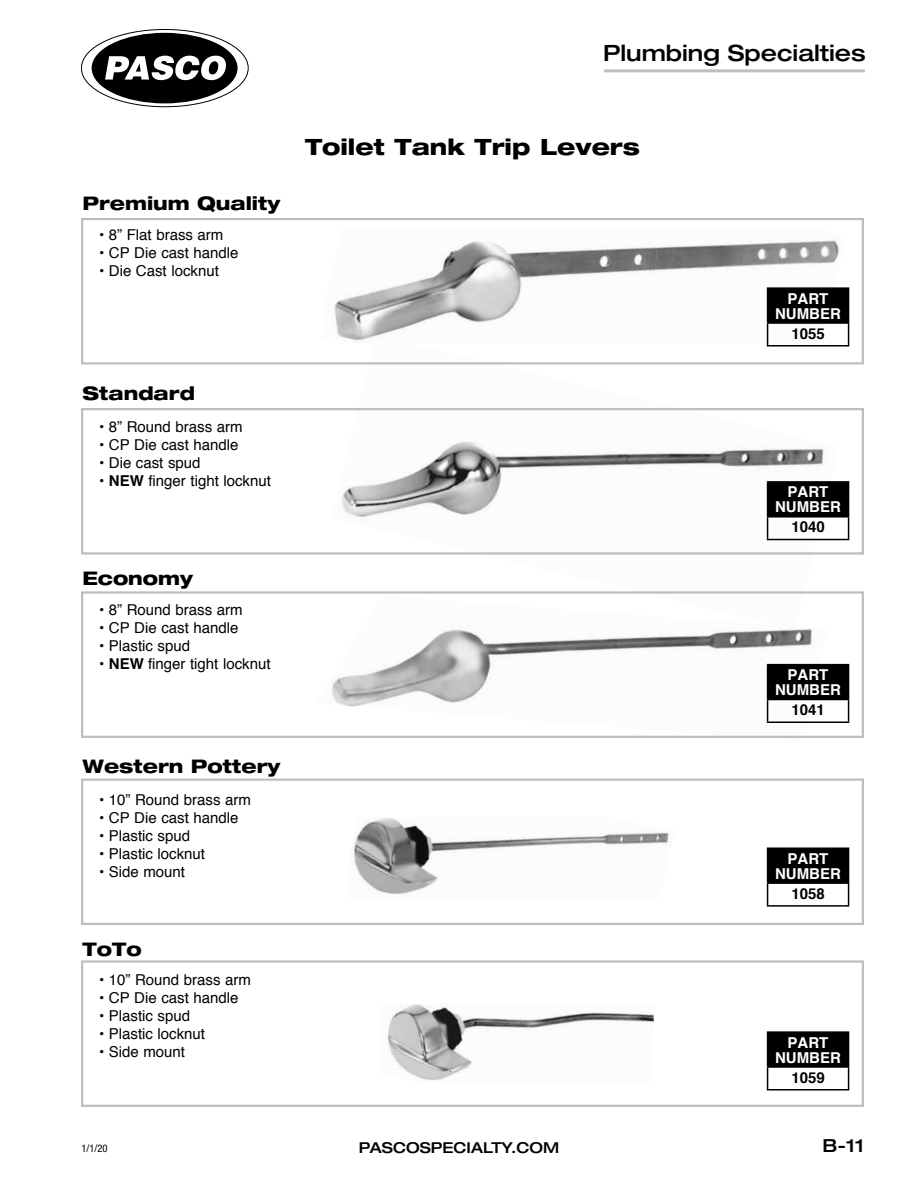
<style>
.page{position:relative;width:918px;height:1188px;background:#fff}
.page>*{position:absolute;margin:0;border:0;box-sizing:border-box;transform-origin:0 0}
.t1{font:800 expanded 22.5px "Helvetica Neue";color:#000}
.t2{font:500 expanded 22.5px "Helvetica Neue";color:#000}
.t3{font:800 expanded 18.75px "Helvetica Neue";color:#000}
.t4{font:500 expanded 18px "Helvetica Neue";color:#000}
.t5{font:15px "Helvetica";color:#000}
.t6{font:700 15px/15px "Helvetica";color:#fff;text-align:center}
.t7{font:700 15px "Helvetica";color:#000}
.t8{font:500 expanded 15px "Helvetica Neue";color:#000}
.t9{font:condensed 10.5px "Helvetica Neue";color:#000}
.s1{font-weight:700}
</style>
<div class="page">
<hr style="left:604px;top:69px;width:261px;height:3px;background:#bcbec0">
<svg style="left:81px;top:29px;width:167px;height:78px"></svg>
<div style="left:92px;top:33px;width:146px;height:70px;background:#000;border-radius:50%"></div>
<svg style="left:105px;top:56px;width:121px;height:24px"></svg>
<img style="left:332px;top:344px;width:507px;height:197px">
<img style="left:332px;top:628px;width:495px;height:95px">
<img style="left:353px;top:818px;width:316px;height:77px">
<div style="left:81px;top:218px;width:783px;height:146px;border:2px solid #bcbec0"></div>
<div style="left:81px;top:408px;width:783px;height:147px;border:2px solid #bcbec0"></div>
<div style="left:81px;top:591px;width:783px;height:147px;border:2px solid #bcbec0"></div>
<div style="left:81px;top:778px;width:783px;height:147px;border:2px solid #bcbec0"></div>
<div style="left:81px;top:960px;width:783px;height:147px;border:2px solid #bcbec0"></div>
<img style="left:334px;top:240px;width:505px;height:104px">
<div style="left:768px;top:288px;width:81px;height:35px;background:#000"></div>
<svg style="left:767px;top:324px;width:1px;height:21px"></svg>
<svg style="left:848px;top:324px;width:1px;height:21px"></svg>
<hr style="left:767px;top:345px;width:82px;height:2px;background:#000">
<hr style="left:767px;top:289px;width:1px;height:33px;background:#000">
<hr style="left:767px;top:287px;width:82px;height:2px;background:#000">
<hr style="left:767px;top:322px;width:82px;height:2px;background:#000">
<div style="left:768px;top:482px;width:81px;height:35px;background:#000"></div>
<svg style="left:767px;top:518px;width:1px;height:21px"></svg>
<svg style="left:848px;top:518px;width:1px;height:21px"></svg>
<hr style="left:767px;top:539px;width:82px;height:1px;background:#000">
<hr style="left:767px;top:483px;width:1px;height:33px;background:#000">
<hr style="left:767px;top:481px;width:82px;height:2px;background:#000">
<hr style="left:767px;top:516px;width:82px;height:2px;background:#000">
<div style="left:768px;top:665px;width:81px;height:35px;background:#000"></div>
<svg style="left:767px;top:700px;width:1px;height:22px"></svg>
<svg style="left:848px;top:700px;width:1px;height:22px"></svg>
<hr style="left:767px;top:722px;width:82px;height:1px;background:#000">
<hr style="left:767px;top:665px;width:1px;height:34px;background:#000">
<hr style="left:767px;top:664px;width:82px;height:1px;background:#000">
<hr style="left:767px;top:699px;width:82px;height:1px;background:#000">
<div style="left:768px;top:848px;width:81px;height:35px;background:#000"></div>
<svg style="left:767px;top:884px;width:1px;height:21px"></svg>
<svg style="left:848px;top:884px;width:1px;height:21px"></svg>
<hr style="left:767px;top:905px;width:82px;height:2px;background:#000">
<hr style="left:767px;top:849px;width:1px;height:33px;background:#000">
<hr style="left:767px;top:848px;width:82px;height:1px;background:#000">
<hr style="left:767px;top:882px;width:82px;height:2px;background:#000">
<img style="left:387px;top:1004px;width:267px;height:77px">
<div style="left:768px;top:1032px;width:81px;height:35px;background:#000"></div>
<svg style="left:767px;top:1068px;width:1px;height:21px"></svg>
<svg style="left:848px;top:1068px;width:1px;height:21px"></svg>
<hr style="left:767px;top:1089px;width:82px;height:1px;background:#000">
<hr style="left:767px;top:1033px;width:1px;height:33px;background:#000">
<hr style="left:767px;top:1031px;width:82px;height:2px;background:#000">
<hr style="left:767px;top:1066px;width:82px;height:2px;background:#000">
<h1 class="t2" style="left:603px;top:39px;width:264px">Plumbing Specialties</h1>
<p class="t3" style="left:82px;top:191px;width:199px">Premium Quality</p>
<p class="t5" style="left:99px;top:223px;width:126px">• 8” Flat brass arm</p>
<p class="t5" style="left:99px;top:241px;width:141px">• CP Die cast handle</p>
<p class="t5" style="left:99px;top:259px;width:121px">• Die Cast locknut</p>
<h1 class="t1" style="left:305px;top:132px;width:336px">Toilet Tank Trip Levers</h1>
<p class="t3" style="left:82px;top:381px;width:114px">Standard</p>
<p class="t5" style="left:99px;top:415px;width:145px">• 8” Round brass arm</p>
<p class="t5" style="left:99px;top:433px;width:141px">• CP Die cast handle</p>
<p class="t5" style="left:99px;top:451px;width:103px">• Die cast spud</p>
<p class="t5" style="left:99px;top:469px;width:173px">• <span class="s1">NEW</span> finger tight locknut</p>
<p class="t3" style="left:82px;top:566px;width:112px">Economy</p>
<p class="t5" style="left:99px;top:598px;width:145px">• 8” Round brass arm</p>
<p class="t5" style="left:99px;top:616px;width:141px">• CP Die cast handle</p>
<p class="t5" style="left:99px;top:634px;width:93px">• Plastic spud</p>
<p class="t5" style="left:99px;top:652px;width:173px">• <span class="s1">NEW</span> finger tight locknut</p>
<p class="t3" style="left:82px;top:754px;width:199px">Western Pottery</p>
<p class="t5" style="left:99px;top:789px;width:153px">• 10” Round brass arm</p>
<p class="t5" style="left:99px;top:807px;width:141px">• CP Die cast handle</p>
<p class="t5" style="left:99px;top:825px;width:93px">• Plastic spud</p>
<p class="t5" style="left:99px;top:843px;width:108px">• Plastic locknut</p>
<p class="t5" style="left:99px;top:861px;width:88px">• Side mount</p>
<p class="t3" style="left:83px;top:937px;width:61px">ToTo</p>
<p class="t6" style="left:775px;top:291px;width:67px">PART<br>NUMBER</p>
<p class="t7" style="left:791px;top:321px;width:35px">1055</p>
<p class="t6" style="left:775px;top:485px;width:67px">PART<br>NUMBER</p>
<p class="t7" style="left:791px;top:515px;width:35px">1040</p>
<p class="t6" style="left:775px;top:668px;width:67px">PART<br>NUMBER</p>
<p class="t7" style="left:791px;top:698px;width:35px">1041</p>
<p class="t6" style="left:775px;top:851px;width:67px">PART<br>NUMBER</p>
<p class="t7" style="left:791px;top:881px;width:35px">1058</p>
<p class="t5" style="left:99px;top:968px;width:153px">• 10” Round brass arm</p>
<p class="t5" style="left:99px;top:986px;width:141px">• CP Die cast handle</p>
<p class="t5" style="left:99px;top:1004px;width:93px">• Plastic spud</p>
<p class="t5" style="left:99px;top:1022px;width:108px">• Plastic locknut</p>
<p class="t5" style="left:99px;top:1040px;width:88px">• Side mount</p>
<p class="t6" style="left:775px;top:1035px;width:67px">PART<br>NUMBER</p>
<p class="t7" style="left:791px;top:1065px;width:35px">1059</p>
<p class="t9" style="left:82px;top:1142px;width:27px">1/1/20</p>
<p class="t8" style="left:359px;top:1138px;width:202px">PASCOSPECIALTY.COM</p>
<p class="t4" style="left:822px;top:1134px;width:43px">B-11</p>
</div>
